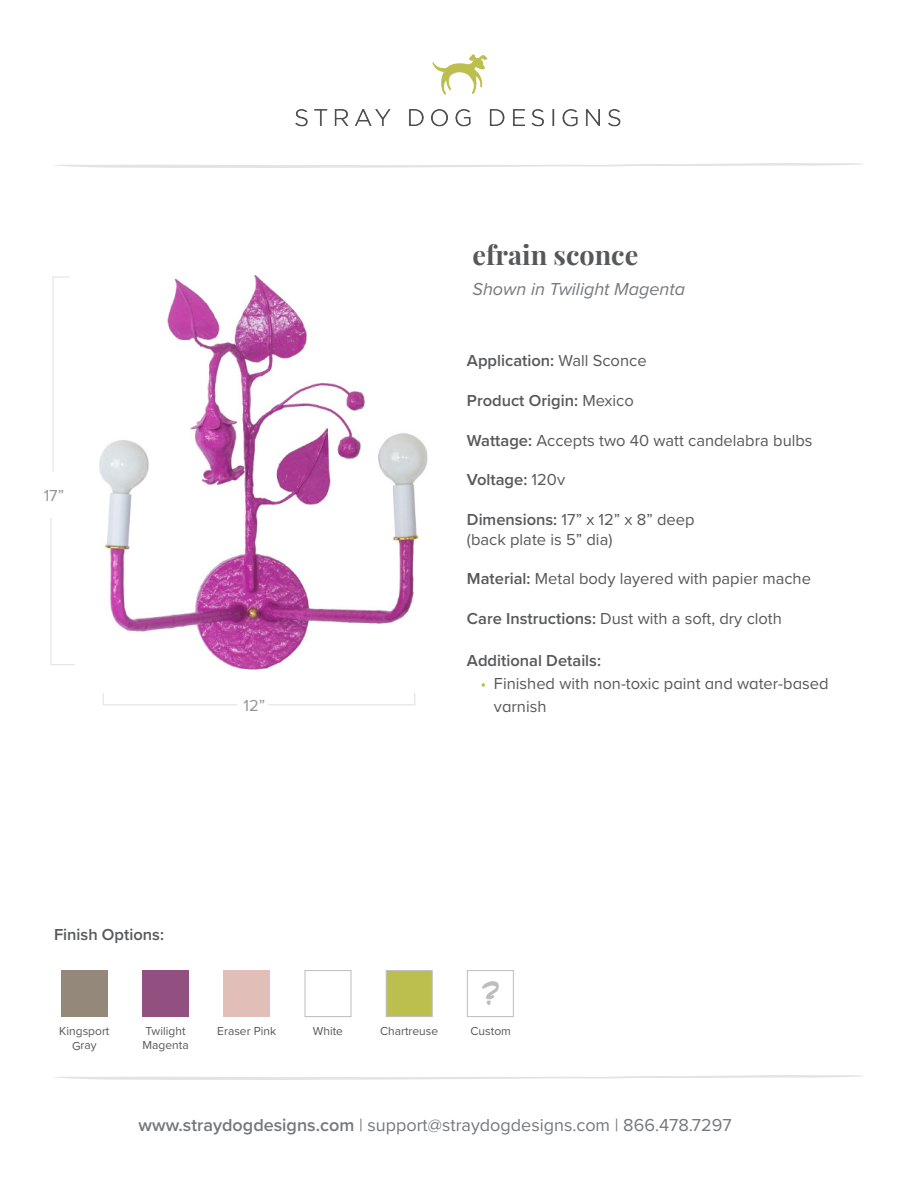
<style>
.page{position:relative;width:918px;height:1188px;background:#fff}
.page>*{position:absolute;margin:0;border:0;box-sizing:border-box;transform-origin:0 0}
.Paragraph_Style_1{font:700 27px "Playfair Display";color:#57585a}
.t1{font:18px "Proxima Nova";color:#76787b}
.t2{font:italic 18px "Proxima Nova";color:#76787b}
.t3{font:16.5px/22.8px "Proxima Nova";color:#57585a}
.t4{font:600 16.5px "Proxima Nova";color:#57585a}
.t5{font:16.5px "Proxima Nova";color:#939598}
.t6{font:12px/14.4px "Proxima Nova";letter-spacing:-.005em;color:#57585a;text-align:center}
.s1{font-weight:400}
.s2{font-weight:600}
.s3{color:#bcbf4e}
</style>
<div class="page">
<img style="left:295px;top:54px;width:326px;height:73px">
<svg style="left:55px;top:163px;width:807px;height:5px"></svg>
<svg style="left:55px;top:1075px;width:807px;height:5px"></svg>
<img style="left:99px;top:275px;width:329px;height:395px">
<svg style="left:52px;top:276px;width:18px;height:195px"></svg>
<svg style="left:50px;top:518px;width:25px;height:147px"></svg>
<div style="left:61px;top:971px;width:46px;height:46px;background:#938879"></div>
<div style="left:143px;top:970px;width:46px;height:46px;background:#91507f"></div>
<div style="left:224px;top:971px;width:46px;height:46px;background:#e1beb7"></div>
<div style="left:305px;top:970px;width:46px;height:47px;background:#fff;border:1px solid #bcbdc0"></div>
<div style="left:386px;top:970px;width:47px;height:47px;background:#bcbf4e;border:1px solid #bcbdc0"></div>
<div style="left:467px;top:970px;width:47px;height:47px;background:#fff;border:1px solid #bcbdc0"></div>
<svg style="left:482px;top:981px;width:17px;height:24px"></svg>
<svg style="left:102px;top:693px;width:135px;height:13px"></svg>
<svg style="left:268px;top:693px;width:147px;height:13px"></svg>
<p class="t5" style="left:44px;top:483px;width:22px">17”</p>
<p class="t5" style="left:243px;top:693px;width:23px">12”</p>
<p class="Paragraph_Style_1" style="left:472px;top:233px;width:167px">efrain sconce</p>
<p class="t2" style="left:472px;top:276px;width:214px">Shown in Twilight Magenta</p>
<p class="t4" style="left:467px;top:349px;width:181px">Application: <span class="s1">Wall Sconce</span></p>
<p class="t4" style="left:467px;top:388px;width:168px">Product Origin: <span class="s1">Mexico</span></p>
<p class="t3" style="left:467px;top:428px;width:347px"><span class="s2">Wattage:</span> Accepts two 40 watt candelabra bulbs</p>
<p class="t4" style="left:467px;top:467px;width:100px">Voltage: <span class="s1">120v</span></p>
<p class="t3" style="left:467px;top:507px;width:229px"><span class="s2">Dimensions:</span> 17” x 12” x 8” deep</p>
<p class="t3" style="left:467px;top:527px;width:147px">(back plate is 5” dia)</p>
<p class="t3" style="left:467px;top:567px;width:346px"><span class="s2">Material:</span> Metal body layered with papier mache</p>
<p class="t3" style="left:467px;top:606px;width:316px"><span class="s2">Care Instructions:</span> Dust with a soft, dry cloth</p>
<p class="t4" style="left:467px;top:649px;width:136px">Additional Details:</p>
<p class="t3" style="left:494px;top:672px;width:336px;text-indent:-14px"><span class="s3">•</span> Finished with non-toxic paint and water-based varnish</p>
<p class="t4" style="left:54px;top:922px;width:112px">Finish Options:</p>
<p class="t6" style="left:59px;top:1023px;width:52px">Kingsport<br>Gray</p>
<p class="t6" style="left:143px;top:1023px;width:48px;text-align:left">Twilight<br>Magenta</p>
<p class="t6" style="left:217px;top:1023px;width:61px">Eraser Pink</p>
<p class="t6" style="left:313px;top:1023px;width:32px">White</p>
<p class="t6" style="left:380px;top:1023px;width:60px">Chartreuse</p>
<p class="t6" style="left:471px;top:1024px;width:42px">Custom</p>
<p class="t1" style="left:139px;top:1111px;width:595px"><span class="s2">www.straydogdesigns.com</span> | support@straydogdesigns.com | 866.478.7297</p>
</div>
